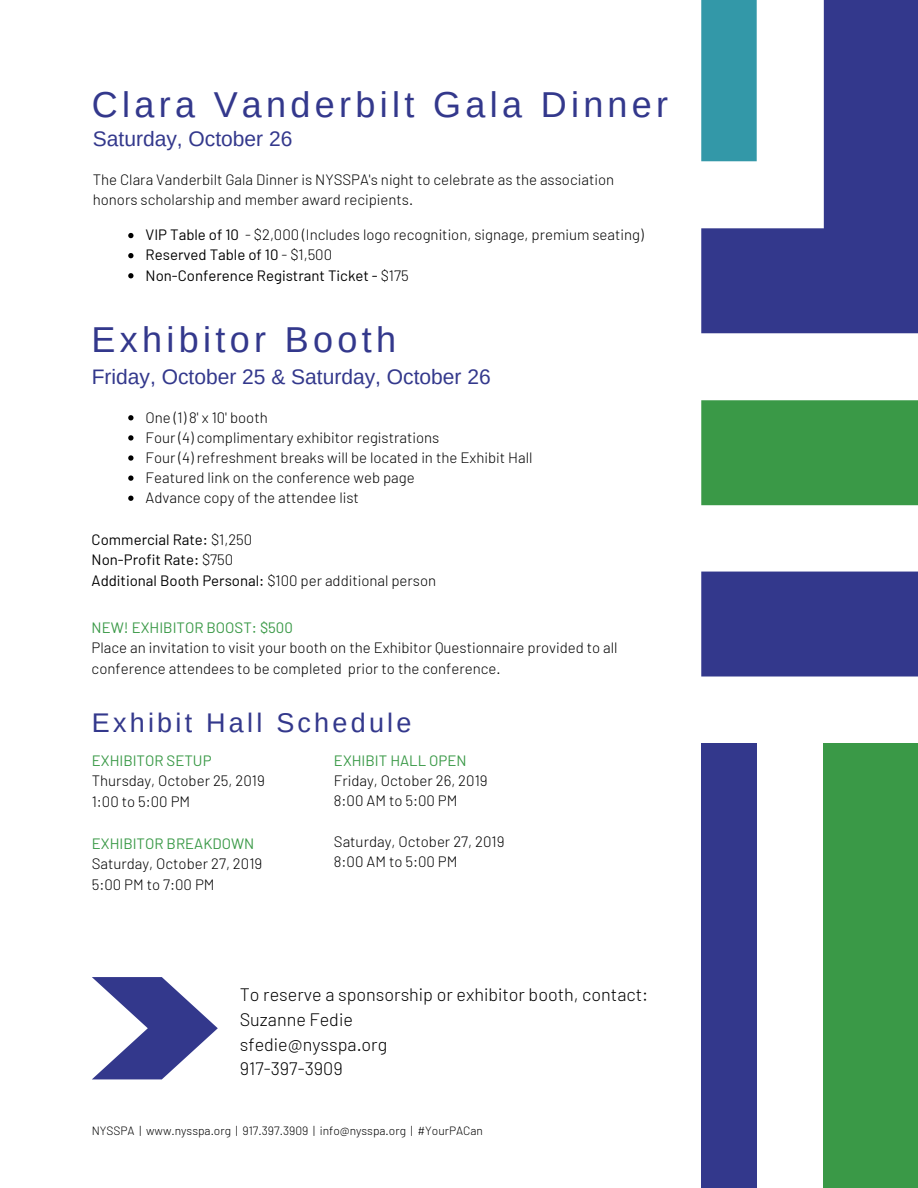
<style>
.page{position:relative;width:918px;height:1188px;background:#fff}
.page>*{position:absolute;margin:0;border:0;box-sizing:border-box;transform-origin:0 0}
.t1{font:36px "Arimo";letter-spacing:.12em;color:#33388c}
.t2{font:27px "Arimo";letter-spacing:.12em;color:#33388c}
.t3{font:21px "Arimo";color:#33388c}
.t4{font:300 18px/24.8px "Barlow";color:#000}
.t5{font:300 15px/20.1px "Barlow";color:#000}
.t6{font:15px/20.7px "Barlow";color:#000}
.t7{font:15px "Barlow";color:#3a9947}
.t8{font:300 12px "Barlow";color:#000}
.s1{font-weight:400}
.s2{font-weight:300}
</style>
<div class="page">
<svg style="left:701px;top:505px;width:217px;height:172px;fill:#33388c"></svg>
<svg style="left:701px;top:333px;width:217px;height:172px;fill:#3a9947"></svg>
<svg style="left:701px;top:0;width:217px;height:333px;fill:#33388c"></svg>
<div style="left:701px;top:0;width:56px;height:161px;background:#3398a8"></div>
<div style="left:824px;top:744px;width:94px;height:444px;background:#3a9947"></div>
<div style="left:701px;top:744px;width:56px;height:444px;background:#33388c"></div>
<svg style="left:128px;top:415px;width:6px;height:5px"></svg>
<svg style="left:128px;top:435px;width:6px;height:6px"></svg>
<svg style="left:128px;top:455px;width:6px;height:6px"></svg>
<svg style="left:128px;top:475px;width:6px;height:6px"></svg>
<svg style="left:128px;top:496px;width:6px;height:5px"></svg>
<svg style="left:92px;top:977px;width:126px;height:102px"></svg>
<svg style="left:128px;top:233px;width:6px;height:5px"></svg>
<svg style="left:128px;top:253px;width:6px;height:5px"></svg>
<svg style="left:128px;top:273px;width:6px;height:5px"></svg>
<h1 class="t1" style="left:92px;top:84px;width:578px">Clara Vanderbilt Gala Dinner</h1>
<h3 class="t3" style="left:93px;top:127px;width:201px">Saturday, October 26</h3>
<p class="t5" style="left:93px;top:169px;width:523px">The Clara Vanderbilt Gala Dinner is NYSSPA's night to celebrate as the association honors scholarship and member award recipients.</p>
<p class="t5" style="left:146px;top:224px;width:500px"><span class="s1">VIP Table of 10</span> - $2,000 (Includes logo recognition, signage, premium seating)<br><span class="s1">Reserved Table of 10</span> - $1,500<br><span class="s1">Non-Conference Registrant Ticket -</span> $175</p>
<h1 class="t1" style="left:92px;top:319px;width:306px">Exhibitor Booth</h1>
<h3 class="t3" style="left:92px;top:365px;width:400px">Friday, October 25 &amp; Saturday, October 26</h3>
<p class="t5" style="left:146px;top:407px;width:388px">One (1) 8' x 10' booth<br>Four (4) complimentary exhibitor registrations<br>Four (4) refreshment breaks will be located in the Exhibit Hall Featured link on the conference web page<br>Advance copy of the attendee list</p>
<p class="t6" style="left:92px;top:528px;width:346px">Commercial Rate: <span class="s2">$1,250<br></span>Non-Profit Rate: <span class="s2">$750<br></span>Additional Booth Personal: <span class="s2">$100 per additional person</span></p>
<p class="t7" style="left:92px;top:618px;width:203px">NEW! EXHIBITOR BOOST: $500</p>
<p class="t5" style="left:92px;top:637px;width:528px;line-height:20.5px">Place an invitation to visit your booth on the Exhibitor Questionnaire provided to all conference attendees to be completed prior to the conference.</p>
<h2 class="t2" style="left:92px;top:707px;width:321px">Exhibit Hall Schedule</h2>
<p class="t7" style="left:92px;top:751px;width:121px">EXHIBITOR SETUP</p>
<p class="t5" style="left:92px;top:770px;width:175px;line-height:20.7px">Thursday, October 25, 2019<br>1:00 to 5:00 PM</p>
<p class="t7" style="left:92px;top:834px;width:164px">EXHIBITOR BREAKDOWN</p>
<p class="t5" style="left:92px;top:853px;width:172px;line-height:20.7px">Saturday, October 27, 2019<br>5:00 PM to 7:00 PM</p>
<p class="t7" style="left:334px;top:751px;width:134px">EXHIBIT HALL OPEN</p>
<p class="t5" style="left:334px;top:770px;width:155px">Friday, October 26, 2019<br>8:00 AM to 5:00 PM</p>
<p class="t5" style="left:334px;top:831px;width:172px">Saturday, October 27, 2019<br>8:00 AM to 5:00 PM</p>
<p class="t4" style="left:240px;top:981px;width:410px">To reserve a sponsorship or exhibitor booth, contact:<br>Suzanne Fedie<br>sfedie@nysspa.org<br>917-397-3909</p>
<p class="t8" style="left:92px;top:1123px;width:393px">NYSSPA | www.nysspa.org | 917.397.3909 | info@nysspa.org | #YourPACan</p>
</div>
